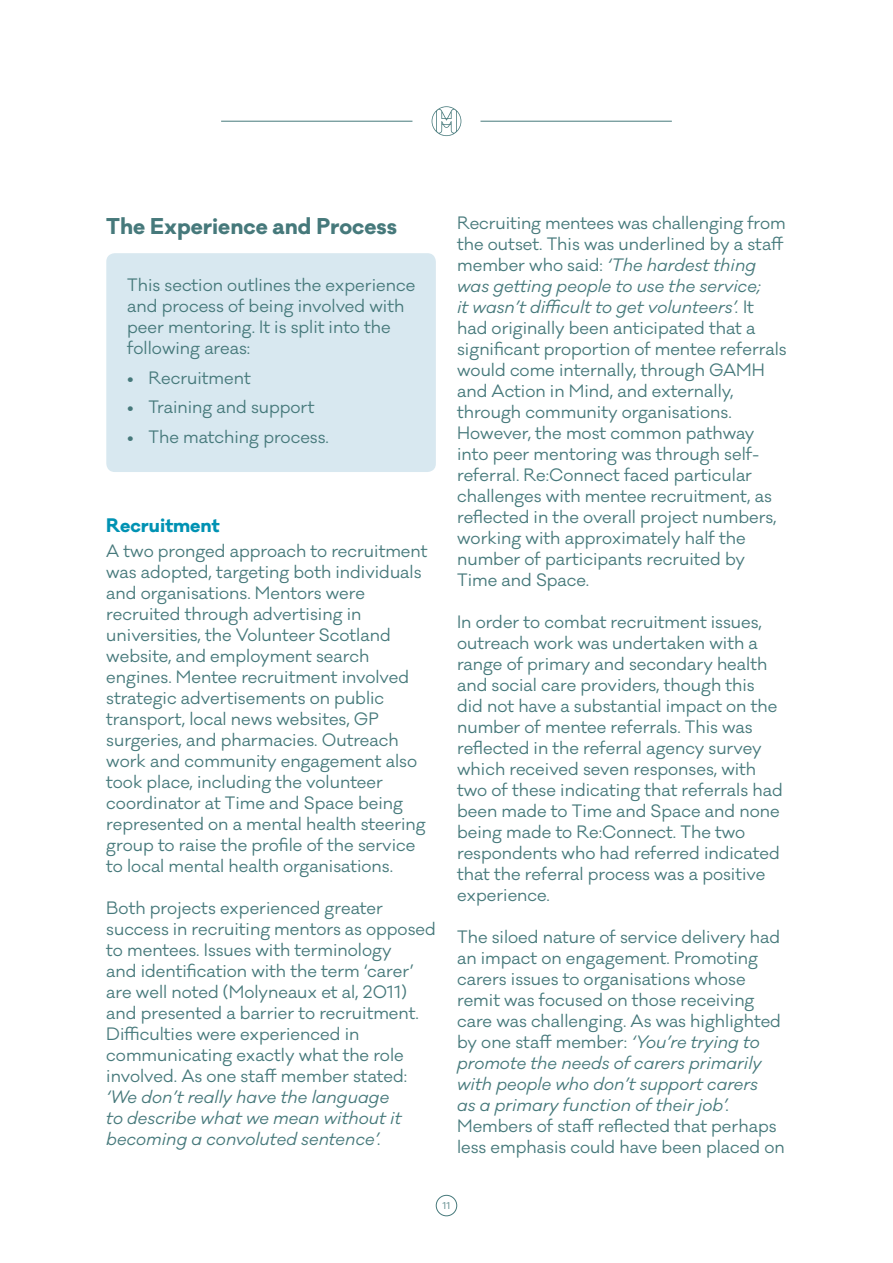
<style>
.page{position:relative;width:893px;height:1263px;background:#fff}
.page>*{position:absolute;margin:0;border:0;box-sizing:border-box;transform-origin:0 0}
.t1{font:700 21px "Galano Classic";color:#46797b}
.t2{font:700 18px "Galano Classic";color:#0092b3}
.t3{font:16.5px/21px "Galano Classic";color:#46797b}
.t4{font:italic 16.5px/21px "Galano Classic";color:#46797b}
.t5{font:9px "Galano Classic";color:#46797b}
.s1{font-style:italic}
</style>
<div class="page">
<div style="left:436px;top:1195px;width:21px;height:21px;border:1px solid #46797b;border-radius:50%"></div>
<hr style="left:221px;top:121px;width:191px;height:1px;background:#46797b">
<hr style="left:480px;top:121px;width:192px;height:1px;background:#46797b">
<svg style="left:432px;top:106px;width:29px;height:30px"></svg>
<div style="left:106px;top:253px;width:330px;height:219px;background:#d8e8f0;border-radius:9px"></div>
<p class="t1" style="left:106px;top:212px;width:292px">The Experience and Process</p>
<p class="t3" style="left:457px;top:213px;width:331px">Recruiting mentees was challenging from the outset. This was underlined by a staff member who said: <span class="s1">‘The hardest thing was getting people to use the service;<br>it wasn’t difficult to get volunteers’.</span> It had originally been anticipated that a significant proportion of mentee referrals would come internally, through GAMH and Action in Mind, and externally, through community organisations.<br>However, the most common pathway into peer mentoring was through self&shy;referral. Re:Connect faced particular challenges with mentee recruitment, as reflected in the overall project numbers, working with approximately half the number of participants recruited by Time and Space.</p>
<p class="t3" style="left:457px;top:612px;width:327px">In order to combat recruitment issues, outreach work was undertaken with a range of primary and secondary health and social care providers, though this did not have a substantial impact on the number of mentee referrals. This was reflected in the referral agency survey which received seven responses, with two of these indicating that referrals had been made to Time and Space and none being made to Re:Connect. The two respondents who had referred indicated that the referral process was a positive experience.</p>
<p class="t3" style="left:457px;top:927px;width:325px">The siloed nature of service delivery had an impact on engagement. Promoting carers issues to organisations whose remit was focused on those receiving care was challenging. As was highlighted by one staff member: <span class="s1">‘You’re trying to promote the needs of carers primarily with people who don’t support carers<br>as a primary function of their job’.</span></p>
<p class="t3" style="left:457px;top:1116px;width:329px">Members of staff reflected that perhaps less emphasis could have been placed on</p>
<p class="t3" style="left:127px;top:275px;width:290px">This section outlines the experience and process of being involved with peer mentoring. It is split into the following areas:</p>
<p class="t3" style="left:127px;top:368px;width:125px">• Recruitment</p>
<p class="t3" style="left:127px;top:397px;width:189px">• Training and support</p>
<p class="t3" style="left:127px;top:427px;width:203px">• The matching process.</p>
<p class="t2" style="left:106px;top:513px;width:115px">Recruitment</p>
<p class="t3" style="left:106px;top:541px;width:323px">A two pronged approach to recruitment was adopted, targeting both individuals and organisations. Mentors were recruited through advertising in universities, the Volunteer Scotland website, and employment search engines. Mentee recruitment involved strategic advertisements on public transport, local news websites, GP surgeries, and pharmacies. Outreach work and community engagement also took place, including the volunteer coordinator at Time and Space being represented on a mental health steering group to raise the profile of the service to local mental health organisations.</p>
<p class="t3" style="left:106px;top:898px;width:331px">Both projects experienced greater success in recruiting mentors as opposed to mentees. Issues with terminology<br>and identification with the term ‘carer’ are well noted (Molyneaux et al, 2011) and presented a barrier to recruitment.<br>Difficulties were experienced in communicating exactly what the role involved. As one staff member stated:</p>
<p class="t4" style="left:106px;top:1087px;width:297px">‘We don’t really have the language to describe what we mean without it becoming a convoluted sentence’.</p>
<p class="t5" style="left:443px;top:1200px;width:9px">11</p>
</div>
